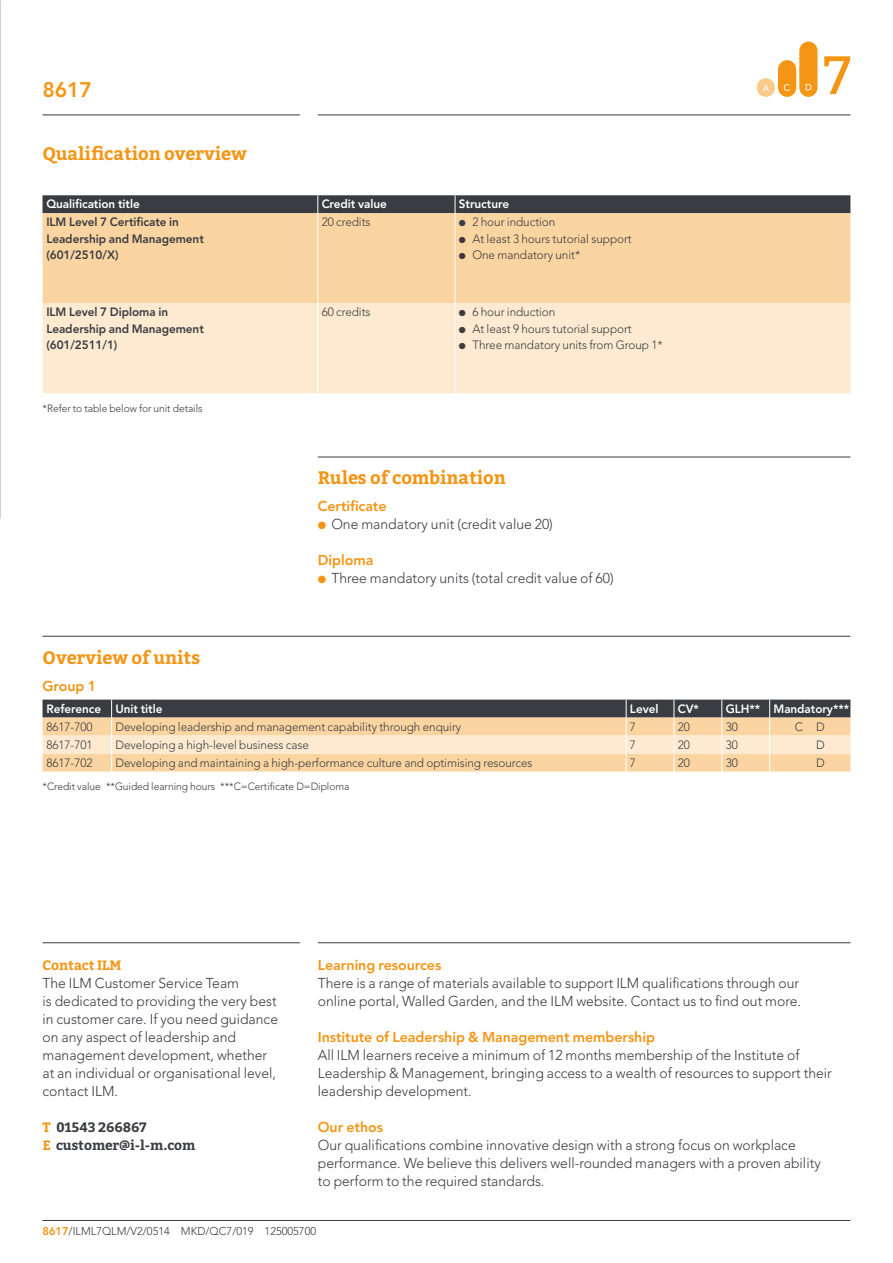
<style>
.page{position:relative;width:893px;height:1263px;background:#fff}
.page>*{position:absolute;margin:0;border:0;box-sizing:border-box;transform-origin:0 0}
.t1{font:54px "Bitter";color:#f49515}
.t2{font:800 21px "Avenir";color:#f49515}
.t3{font:700 18px "Bitter";letter-spacing:-.005em;color:#f49515}
.t4{font:300 14.25px/18px "Avenir";color:#3b3c42}
.t5{font:800 14.25px "Avenir";letter-spacing:-.005em;color:#f49515}
.t6{font:700 13.5px/18px "Bitter";letter-spacing:-.005em;color:#3b3c42}
.t7{font:700 13.5px "Bitter";letter-spacing:-.005em;color:#f49515}
.t8{font:300 12px "Avenir";letter-spacing:-.005em;color:#3b3c42}
.t9{font:800 12px/16.5px "Avenir";letter-spacing:-.005em;color:#3b3c42}
.t10{font:800 12px "Avenir";letter-spacing:-.005em;color:#fff}
.t11{font:300 11.25px "Avenir";color:#3b3c42}
.t12{font:300 10.5px "Avenir";letter-spacing:-.005em;color:#3b3c42}
.s1{color:#f49515}
.s2{font-weight:800;color:#f49515}
</style>
<div class="page">
<svg style="left:43px;top:700px;width:807px;height:71px;background:#ccb597"></svg>
<div style="left:757px;top:78px;width:18px;height:19px;background:#f9ca8a;border-radius:50%"></div>
<div style="left:778px;top:60px;width:18px;height:37px;background:#f49515;border-radius:9px"></div>
<div style="left:799px;top:41px;width:18px;height:56px;background:#f49515;border-radius:9px"></div>
<svg style="left:762px;top:85px;width:7px;height:6px"></svg>
<svg style="left:784px;top:84px;width:6px;height:7px"></svg>
<svg style="left:806px;top:84px;width:5px;height:6px"></svg>
<hr style="left:318px;top:457px;width:532px;height:1px;background:#3b3c42">
<hr style="left:43px;top:636px;width:807px;height:1px;background:#3b3c42">
<div style="left:43px;top:213px;width:807px;height:90px;background:#fbd5a1"></div>
<div style="left:43px;top:303px;width:807px;height:90px;background:#fdead0"></div>
<div style="left:43px;top:195px;width:807px;height:18px;background:#3b3c42"></div>
<hr style="left:317px;top:213px;width:1px;height:90px;background:#fff">
<hr style="left:455px;top:213px;width:1px;height:90px;background:#fff">
<hr style="left:317px;top:303px;width:1px;height:90px;background:#fff">
<hr style="left:455px;top:303px;width:1px;height:90px;background:#fff">
<hr style="left:43px;top:1220px;width:807px;height:1px;background:#3b3c42">
<hr style="left:318px;top:115px;width:532px;height:1px;background:#3b3c42">
<hr style="left:43px;top:115px;width:257px;height:1px;background:#3b3c42">
<hr style="left:318px;top:942px;width:532px;height:1px;background:#3b3c42">
<hr style="left:43px;top:942px;width:257px;height:1px;background:#3b3c42">
<h2 class="t2" style="left:43px;top:77px;width:51px">8617</h2>
<p class="t3" style="left:43px;top:142px;width:206px">Qualification overview</p>
<p class="t10" style="left:46px;top:197px;width:95px">Qualification title</p>
<p class="t10" style="left:322px;top:197px;width:67px">Credit value</p>
<p class="t10" style="left:459px;top:197px;width:52px">Structure</p>
<p class="t9" style="left:46px;top:214px;width:159px">ILM Level 7 Certificate in<br>Leadership and Management (601/2510/X)</p>
<p class="t8" style="left:322px;top:215px;width:50px">20 credits</p>
<p class="t8" style="left:459px;top:215px;width:98px">● 2 hour induction</p>
<p class="t8" style="left:459px;top:232px;width:174px">● At least 3 hours tutorial support</p>
<p class="t8" style="left:459px;top:248px;width:123px">● One mandatory unit*</p>
<p class="t9" style="left:46px;top:304px;width:159px">ILM Level 7 Diploma in<br>Leadership and Management (601/2511/1)</p>
<p class="t8" style="left:322px;top:305px;width:50px">60 credits</p>
<p class="t8" style="left:459px;top:305px;width:98px">● 6 hour induction</p>
<p class="t8" style="left:459px;top:321px;width:174px">● At least 9 hours tutorial support</p>
<p class="t8" style="left:459px;top:338px;width:205px">● Three mandatory units from Group 1*</p>
<p class="t12" style="left:43px;top:402px;width:162px">*Refer to table below for unit details</p>
<p class="t3" style="left:43px;top:646px;width:159px">Overview of units</p>
<p class="t3" style="left:318px;top:466px;width:190px">Rules of combination</p>
<p class="t5" style="left:318px;top:497px;width:70px">Certificate</p>
<p class="t4" style="left:318px;top:515px;width:237px"><span class="s1">●</span> One mandatory unit (credit value 20)</p>
<p class="t5" style="left:318px;top:551px;width:57px">Diploma</p>
<p class="t4" style="left:318px;top:569px;width:297px"><span class="s1">●</span> Three mandatory units (total credit value of 60)</p>
<h1 class="t1" style="left:824px;top:44px;width:29px">7</h1>
<p class="t5" style="left:43px;top:677px;width:55px">Group 1</p>
<p class="t10" style="left:46px;top:701px;width:118px">Reference Unit title</p>
<p class="t10" style="left:630px;top:701px;width:30px">Level</p>
<p class="t10" style="left:678px;top:701px;width:23px">CV*</p>
<p class="t10" style="left:726px;top:701px;width:125px">GLH** Mandatory***</p>
<p class="t8" style="left:46px;top:719px;width:48px">8617-700</p>
<p class="t8" style="left:115px;top:719px;width:347px">Developing leadership and management capability through enquiry</p>
<p class="t8" style="left:630px;top:719px;width:8px">7</p>
<p class="t8" style="left:678px;top:719px;width:14px">20</p>
<p class="t8" style="left:726px;top:719px;width:14px">30</p>
<p class="t8" style="left:795px;top:719px;width:31px">C D</p>
<p class="t8" style="left:46px;top:737px;width:48px">8617-701</p>
<p class="t8" style="left:115px;top:737px;width:195px">Developing a high-level business case</p>
<p class="t8" style="left:630px;top:737px;width:8px">7</p>
<p class="t8" style="left:678px;top:737px;width:14px">20</p>
<p class="t8" style="left:726px;top:737px;width:14px">30</p>
<p class="t8" style="left:816px;top:737px;width:10px">D</p>
<p class="t8" style="left:46px;top:755px;width:48px">8617-702</p>
<p class="t8" style="left:115px;top:755px;width:419px">Developing and maintaining a high-performance culture and optimising resources</p>
<p class="t8" style="left:630px;top:755px;width:8px">7</p>
<p class="t8" style="left:678px;top:755px;width:14px">20</p>
<p class="t8" style="left:726px;top:755px;width:14px">30</p>
<p class="t8" style="left:816px;top:755px;width:10px">D</p>
<p class="t12" style="left:43px;top:780px;width:308px">*Credit value **Guided learning hours ***C=Certificate D=Diploma</p>
<p class="t7" style="left:43px;top:957px;width:80px">Contact ILM</p>
<p class="t4" style="left:43px;top:974px;width:237px">The ILM Customer Service Team<br>is dedicated to providing the very best in customer care. If you need guidance on any aspect of leadership and management development, whether at an individual or organisational level, contact ILM.</p>
<p class="t6" style="left:43px;top:1118px;width:154px"><span class="s1">T</span> 01543 266867<br><span class="s1">E</span> customer@i-l-m.com</p>
<p class="t5" style="left:318px;top:956px;width:125px">Learning resources</p>
<p class="t4" style="left:318px;top:974px;width:485px">There is a range of materials available to support ILM qualifications through our online portal, Walled Garden, and the ILM website. Contact us to find out more.</p>
<p class="t5" style="left:318px;top:1028px;width:339px">Institute of Leadership &amp; Management membership</p>
<p class="t4" style="left:318px;top:1046px;width:515px">All ILM learners receive a minimum of 12 months membership of the Institute of<br>Leadership &amp; Management, bringing access to a wealth of resources to support their leadership development.</p>
<p class="t5" style="left:318px;top:1118px;width:67px">Our ethos</p>
<p class="t4" style="left:318px;top:1136px;width:504px">Our qualifications combine innovative design with a strong focus on workplace performance. We believe this delivers well-rounded managers with a proven ability to perform to the required standards.</p>
<p class="t11" style="left:43px;top:1225px;width:275px"><span class="s2">8617</span>/ILML7QLM/V2/0514 MKD/QC7/019 125005700</p>
</div>
